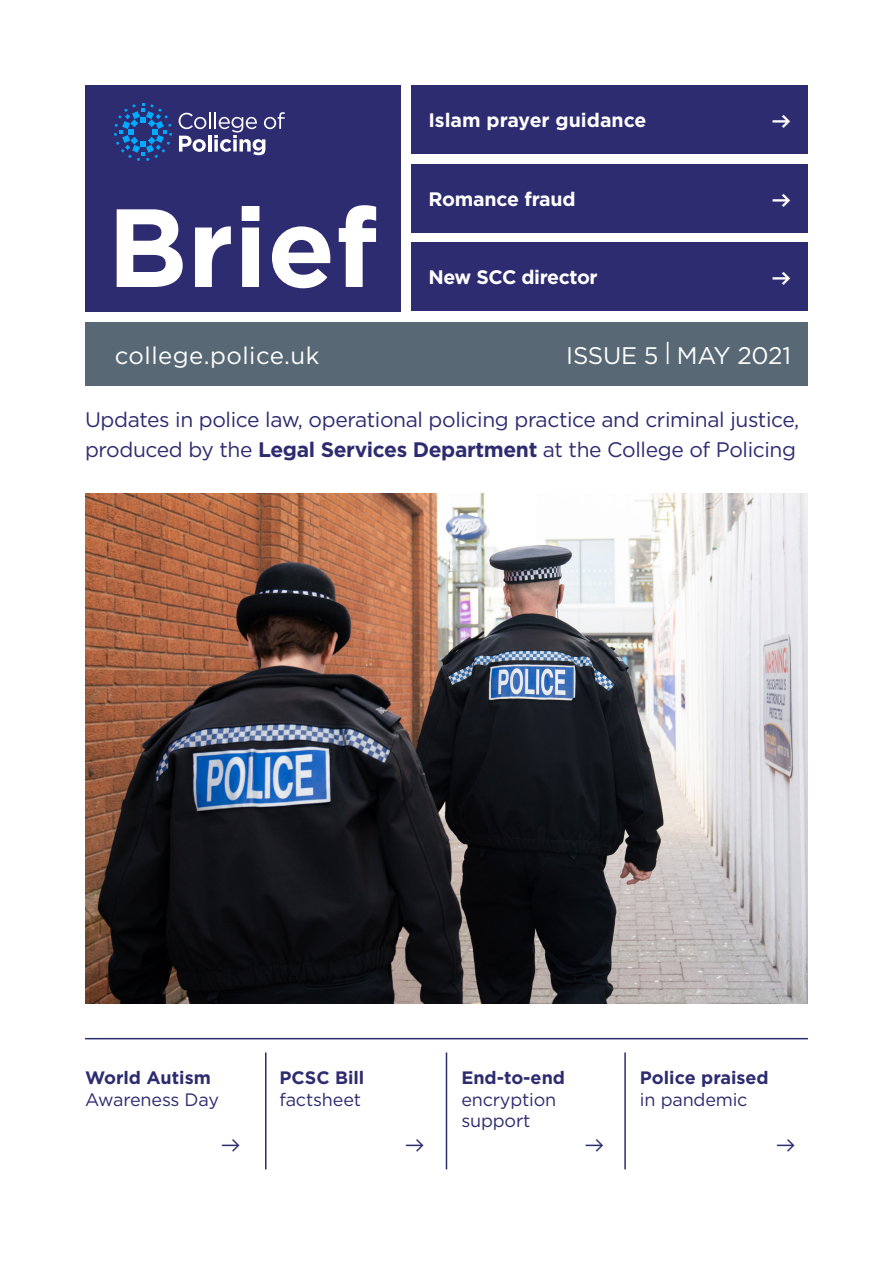
<style>
.page{position:relative;width:893px;height:1263px;background:#fff}
.page>*{position:absolute;margin:0;border:0;box-sizing:border-box;transform-origin:0 0}
.t1{font:700 110.85px "Gotham";color:#fff}
.t2{font:24px "Gotham";letter-spacing:.005em;color:#fff}
.t3{font:21px/30px "Gotham";letter-spacing:-.02em;color:#2e2c70}
.t4{font:700 19.5px "Gotham";letter-spacing:-.01em;color:#fff}
.t5{font:19.5px "FS Elliot Pro";color:#2e2c70}
.t6{font:700 19.5px "FS Elliot Pro";color:#fff}
.t7{font:18px/21.6px "Gotham";letter-spacing:-.01em;color:#2e2c70}
.t8{font:700 18px "Gotham";color:#2e2c70}
.s1{font-weight:700}
</style>
<div class="page">
<div style="left:85px;top:85px;width:316px;height:226px;background:#2e2c70"></div>
<div style="left:85px;top:322px;width:723px;height:64px;background:#586874"></div>
<img style="left:85px;top:493px;width:723px;height:510px">
<hr style="left:85px;top:1038px;width:723px;height:1px;background:#2e2c70">
<hr style="left:265px;top:1052px;width:1px;height:117px;background:#2e2c70">
<hr style="left:446px;top:1052px;width:1px;height:117px;background:#2e2c70">
<hr style="left:624px;top:1052px;width:2px;height:117px;background:#2e2c70">
<div style="left:411px;top:164px;width:397px;height:68px;background:#2e2c70"></div>
<div style="left:411px;top:242px;width:397px;height:68px;background:#2e2c70"></div>
<div style="left:411px;top:85px;width:397px;height:68px;background:#2e2c70"></div>
<svg style="left:114px;top:103px;width:58px;height:58px"></svg>
<svg style="left:179px;top:112px;width:106px;height:43px"></svg>
<p class="t1" style="left:107px;top:174px;width:272px">Brief</p>
<p class="t2" style="left:115px;top:340px;width:206px">college.police.uk</p>
<p class="t4" style="left:428px;top:107px;width:220px">Islam prayer guidance</p>
<p class="t6" style="left:772px;top:107px;width:20px">→</p>
<p class="t4" style="left:428px;top:186px;width:149px">Romance fraud</p>
<p class="t6" style="left:772px;top:186px;width:20px">→</p>
<p class="t4" style="left:428px;top:264px;width:171px">New SCC director</p>
<p class="t6" style="left:772px;top:265px;width:20px">→</p>
<p class="t2" style="left:566px;top:340px;width:226px">ISSUE 5 | MAY 2021</p>
<p class="t3" style="left:85px;top:404px;width:716px">Updates in police law, operational policing practice and criminal justice, produced by the <span class="s1">Legal Services Department</span> at the College of Policing</p>
<p class="t8" style="left:85px;top:1065px;width:127px">World Autism</p>
<p class="t7" style="left:85px;top:1088px;width:135px">Awareness Day</p>
<p class="t5" style="left:222px;top:1131px;width:20px">→</p>
<p class="t8" style="left:280px;top:1065px;width:86px">PCSC Bill</p>
<p class="t7" style="left:280px;top:1088px;width:83px">factsheet</p>
<p class="t5" style="left:405px;top:1131px;width:20px">→</p>
<p class="t8" style="left:461px;top:1065px;width:105px">End-to-end</p>
<p class="t7" style="left:461px;top:1088px;width:97px">encryption support</p>
<p class="t5" style="left:585px;top:1131px;width:20px">→</p>
<p class="t8" style="left:640px;top:1065px;width:130px">Police praised</p>
<p class="t7" style="left:640px;top:1088px;width:109px">in pandemic</p>
<p class="t5" style="left:776px;top:1131px;width:20px">→</p>
</div>
